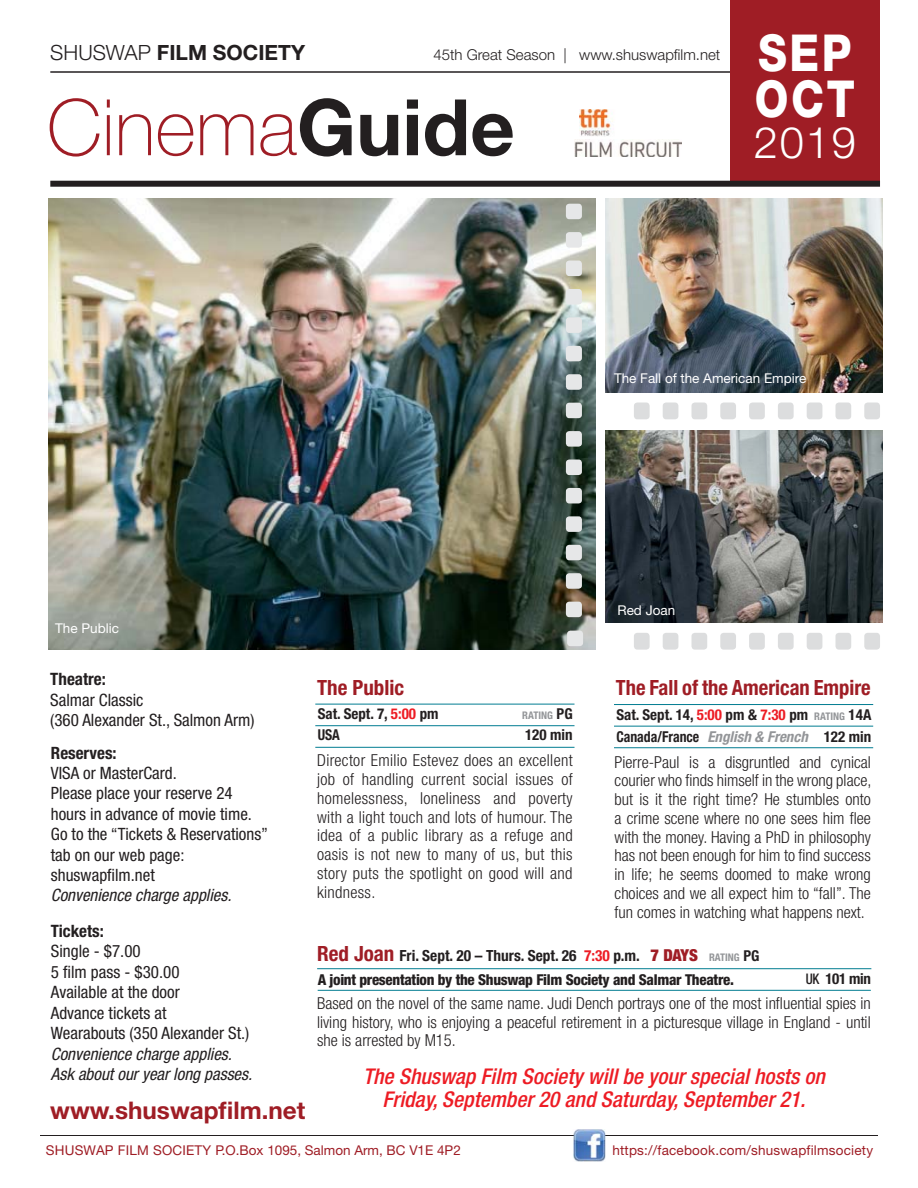
<style>
.page{position:relative;width:918px;height:1188px;background:#fff}
.page>*{position:absolute;margin:0;border:0;box-sizing:border-box;transform-origin:0 0}
.t1{font:100 78px "Helvetica Neue";color:#9f1d25}
.t2{font:800 51px/46.5px "Helvetica Neue";letter-spacing:.06em;color:#fff;scale:.85 1}
.t3{font:300 43.5px "Helvetica Neue LT Std";color:#fff}
.t4{font:700 24.3px "Helvetica Neue LT Std";color:#9f1d25}
.t5{font:italic 500 condensed 21.75px/22.6px "Helvetica Neue";color:#ed1c24;text-align:center}
.t6{font:700 condensed 21px "Helvetica Neue";color:#9f1d25}
.t7{font:700 21px "Helvetica Neue LT Std";color:#231f20}
.t8{font:condensed 17.1px/20.4px "Helvetica Neue";color:#231f20}
.t9{font:italic condensed 17.1px/20.4px "Helvetica Neue";color:#231f20}
.t10{font:700 condensed 17.1px "Helvetica Neue";color:#231f20}
.t11{font:condensed 16.95px/20.4px "Helvetica Neue";color:#231f20}
.t12{font:italic condensed 16.95px "Helvetica Neue";color:#231f20}
.t13{font:700 condensed 16.95px "Helvetica Neue";color:#231f20}
.t14{font:300 condensed 16.5px/18.8px "Helvetica Neue";color:#231f20;text-align:justify}
.t15{font:700 condensed 15.3px "Helvetica Neue";color:#231f20}
.t16{font:700 condensed 15px/21.9px "Helvetica Neue";color:#231f20}
.t17{font:800 condensed 15px "Helvetica Neue";letter-spacing:-.02em;color:#231f20}
.t18{font:300 15px "Helvetica Neue LT Std";color:#231f20}
.t19{font:italic 700 condensed 15px "Helvetica Neue";color:#939598}
.t20{font:700 condensed 15px "Helvetica Neue";color:#231f20;scale:.92 1}
.t21{font:13.5px "Helvetica Neue";letter-spacing:.015em;color:#9f1d25}
.t22{font:13.5px "Helvetica Neue";color:#fff}
.t23{font:700 condensed 10.5px "Helvetica Neue";color:#939598}
.s1{font-weight:300}
.s2{font-family:"Helvetica Neue LT Std";font-weight:700;color:#231f20}
.s3{color:#ed1c24}
.s4{font-size:15px;color:#231f20}
.s5{font-size:10.5px;color:#939598}
.s6{font-size:21px;color:#9f1d25}
.s7{font-weight:900;font-size:16.5px;color:#9f1d25}
.s8{font-size:15px}
.s9{font-weight:500;font-size:14.7px}
</style>
<div class="page">
<hr style="left:50px;top:71px;width:689px;height:2px;background:#231f20">
<div style="left:731px;top:0;width:149px;height:181px;background:#9f1d25"></div>
<div style="left:50px;top:181px;width:830px;height:6px;background:#231f20"></div>
<hr style="left:40px;top:1135px;width:838px;height:1px;background:#231f20">
<img style="left:605px;top:430px;width:277px;height:193px">
<img style="left:605px;top:199px;width:277px;height:193px">
<img style="left:49px;top:199px;width:546px;height:451px">
<div style="left:634px;top:403px;width:16px;height:16px;background:#dcddde;border-radius:3px"></div>
<div style="left:663px;top:403px;width:15px;height:16px;background:#dcddde;border-radius:3px"></div>
<div style="left:692px;top:403px;width:15px;height:16px;background:#dcddde;border-radius:3px"></div>
<div style="left:720px;top:403px;width:16px;height:16px;background:#dcddde;border-radius:3px"></div>
<div style="left:749px;top:403px;width:16px;height:16px;background:#dcddde;border-radius:3px"></div>
<div style="left:778px;top:403px;width:16px;height:16px;background:#dcddde;border-radius:3px"></div>
<div style="left:807px;top:403px;width:15px;height:16px;background:#dcddde;border-radius:3px"></div>
<div style="left:836px;top:403px;width:15px;height:16px;background:#dcddde;border-radius:3px"></div>
<div style="left:864px;top:403px;width:16px;height:16px;background:#dcddde;border-radius:3px"></div>
<div style="left:634px;top:633px;width:16px;height:17px;background:#dcddde;border-radius:3px"></div>
<div style="left:663px;top:633px;width:15px;height:17px;background:#dcddde;border-radius:3px"></div>
<div style="left:692px;top:633px;width:15px;height:17px;background:#dcddde;border-radius:3px"></div>
<div style="left:720px;top:633px;width:16px;height:17px;background:#dcddde;border-radius:3px"></div>
<div style="left:749px;top:633px;width:16px;height:17px;background:#dcddde;border-radius:3px"></div>
<div style="left:778px;top:633px;width:16px;height:17px;background:#dcddde;border-radius:3px"></div>
<div style="left:807px;top:633px;width:15px;height:17px;background:#dcddde;border-radius:3px"></div>
<div style="left:836px;top:633px;width:15px;height:17px;background:#dcddde;border-radius:3px"></div>
<div style="left:864px;top:633px;width:16px;height:17px;background:#dcddde;border-radius:3px"></div>
<hr style="left:315px;top:704px;width:260px;height:1px;background:#007c91">
<hr style="left:315px;top:725px;width:260px;height:1px;background:#007c91">
<hr style="left:315px;top:747px;width:260px;height:1px;background:#007c91">
<hr style="left:614px;top:704px;width:259px;height:1px;background:#007c91">
<hr style="left:614px;top:726px;width:259px;height:1px;background:#007c91">
<hr style="left:614px;top:747px;width:259px;height:1px;background:#007c91">
<hr style="left:317px;top:968px;width:554px;height:1px;background:#007c91">
<hr style="left:318px;top:990px;width:553px;height:1px;background:#007c91">
<div style="left:566px;top:204px;width:16px;height:15px;background:#e6e7e8;border-radius:3px"></div>
<div style="left:566px;top:232px;width:16px;height:16px;background:#e6e7e8;border-radius:3px"></div>
<div style="left:566px;top:261px;width:16px;height:15px;background:#e6e7e8;border-radius:3px"></div>
<div style="left:566px;top:289px;width:16px;height:15px;background:#e6e7e8;border-radius:3px"></div>
<div style="left:566px;top:317px;width:16px;height:16px;background:#e6e7e8;border-radius:3px"></div>
<div style="left:566px;top:346px;width:16px;height:15px;background:#e6e7e8;border-radius:3px"></div>
<div style="left:566px;top:374px;width:16px;height:16px;background:#e6e7e8;border-radius:3px"></div>
<div style="left:566px;top:403px;width:16px;height:15px;background:#e6e7e8;border-radius:3px"></div>
<div style="left:566px;top:431px;width:16px;height:16px;background:#e6e7e8;border-radius:3px"></div>
<div style="left:566px;top:460px;width:16px;height:15px;background:#e6e7e8;border-radius:3px"></div>
<div style="left:566px;top:488px;width:16px;height:15px;background:#e6e7e8;border-radius:3px"></div>
<div style="left:566px;top:516px;width:16px;height:16px;background:#e6e7e8;border-radius:3px"></div>
<div style="left:566px;top:545px;width:16px;height:15px;background:#e6e7e8;border-radius:3px"></div>
<div style="left:566px;top:573px;width:16px;height:16px;background:#e6e7e8;border-radius:3px"></div>
<div style="left:566px;top:602px;width:16px;height:15px;background:#e6e7e8;border-radius:3px"></div>
<div style="left:567px;top:631px;width:16px;height:15px;background:#e6e7e8;border-radius:3px"></div>
<img style="left:573px;top:1129px;width:32px;height:33px">
<img style="left:573px;top:1135px;width:32px;height:1px">
<img style="left:575px;top:139px;width:107px;height:17px">
<img style="left:579px;top:109px;width:34px;height:27px">
<p class="t7" style="left:50px;top:40px;width:256px"><span class="s1">SHUSWAP</span> FILM SOCIETY</p>
<p class="t18" style="left:433px;top:46px;width:289px">45th Great Season | www.shuswapfilm.net</p>
<h1 class="t1" style="left:47px;top:100px;width:470px">Cinema<span class="s2">Guide</span></h1>
<h2 class="t2" style="left:755px;top:34px;width:119px">SEP<br>OCT</h2>
<h3 class="t3" style="left:754px;top:117px;width:103px">2019</h3>
<p class="t22" style="left:614px;top:373px;width:194px">The Fall of the American Empire</p>
<p class="t22" style="left:55px;top:624px;width:65px">The Public</p>
<p class="t22" style="left:617px;top:605px;width:59px">Red Joan</p>
<p class="t10" style="left:50px;top:673px;width:57px">Theatre:</p>
<p class="t8" style="left:50px;top:691px;width:206px">Salmar Classic<br>(360 Alexander St., Salmon Arm)</p>
<p class="t13" style="left:51px;top:746px;width:67px">Reserves:</p>
<p class="t11" style="left:51px;top:764px;width:219px">VISA or MasterCard.<br>Please place your reserve 24 hours in advance of movie time.<br>Go to the “Tickets &amp; Reservations” tab on our web page: shuswapfilm.net</p>
<p class="t12" style="left:51px;top:889px;width:182px">Convenience charge applies.</p>
<p class="t10" style="left:51px;top:925px;width:55px">Tickets:</p>
<p class="t8" style="left:51px;top:943px;width:200px">Single - $7.00<br>5 film pass - $30.00<br>Available at the door<br>Advance tickets at<br>Wearabouts (350 Alexander St.)</p>
<p class="t9" style="left:51px;top:1045px;width:203px">Convenience charge applies.<br>Ask about our year long passes.</p>
<h3 class="t4" style="left:50px;top:1096px;width:257px">www.shuswapfilm.net</h3>
<p class="t6" style="left:317px;top:680px;width:89px">The Public</p>
<p class="t6" style="left:616px;top:680px;width:257px">The Fall of the American Empire</p>
<p class="t16" style="left:318px;top:704px;width:122px">Sat. Sept. 7, <span class="s3">5:00</span> pm</p>
<p class="t23" style="left:522px;top:711px;width:52px">RATING <span class="s4">PG</span></p>
<p class="t20" style="left:318px;top:730px;width:26px">USA</p>
<p class="t16" style="left:525px;top:725px;width:49px">120 min</p>
<p class="t16" style="left:616px;top:705px;width:257px">Sat. Sept. 14, <span class="s3">5:00</span> pm &amp; <span class="s3">7:30</span> pm <span class="s5">RATING</span> 14A<br>Canada/France</p>
<p class="t19" style="left:707px;top:731px;width:102px">English &amp; French</p>
<p class="t16" style="left:824px;top:727px;width:49px">122 min</p>
<p class="t14" style="left:317px;top:753px;width:257px">Director Emilio Estevez does an excellent job of handling current social issues of homelessness, loneliness and poverty with a light touch and lots of humour. The idea of a public library as a refuge and oasis is not new to many of us, but this story puts the spotlight on good will and kindness.</p>
<p class="t14" style="left:615px;top:754px;width:258px">Pierre-Paul is a disgruntled and cynical courier who finds himself in the wrong place, but is it the right time? He stumbles onto a crime scene where no one sees him flee with the money. Having a PhD in philosophy has not been enough for him to find success in life; he seems doomed to make wrong choices and we all expect him to “fall”. The fun comes in watching what happens next.</p>
<p class="t15" style="left:317px;top:951px;width:444px"><span class="s6">Red Joan</span> Fri. Sept. 20 – Thurs. Sept. 26 <span class="s3">7:30</span> p.m. <span class="s7">7 DAYS</span> <span class="s5">RATING</span> <span class="s8">PG</span></p>
<p class="t17" style="left:318px;top:974px;width:418px">A joint presentation by the Shuswap Film Society and Salmar Theatre.</p>
<p class="t16" style="left:806px;top:969px;width:67px"><span class="s9">UK</span> 101 min</p>
<p class="t14" style="left:317px;top:995px;width:555px">Based on the novel of the same name. Judi Dench portrays one of the most influential spies in living history, who is enjoying a peaceful retirement in a picturesque village in England - until she is arrested by M15.</p>
<h3 class="t5" style="left:363px;top:1067px;width:463px">The Shuswap Film Society will be your special hosts on<br>Friday, September 20 and Saturday, September 21.</h3>
<p class="t21" style="left:46px;top:1145px;width:417px">SHUSWAP FILM SOCIETY P.O.Box 1095, Salmon Arm, BC V1E 4P2</p>
<p class="t21" style="left:612px;top:1145px;width:262px">https://facebook.com/shuswapfilmsociety</p>
</div>
